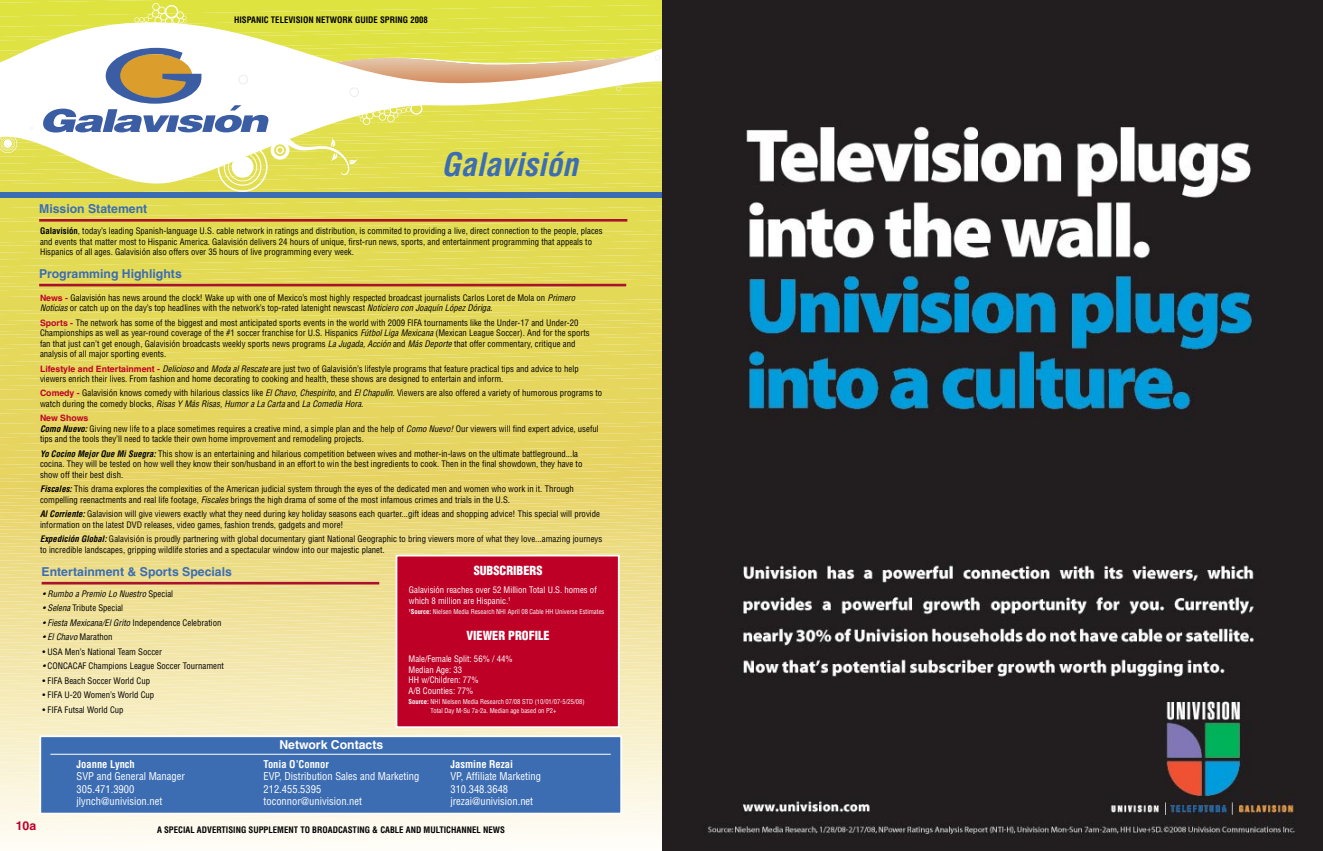
<style>
.page{position:relative;width:1323px;height:851px;background:#fff}
.page>*{position:absolute;margin:0;border:0;box-sizing:border-box;transform-origin:0 0}
.t1{font:italic 700 condensed 31.5px "Helvetica";color:#3c6db2}
.t2{font:700 12.25px "Helvetica";color:#3c6db2}
.t3{font:900 condensed 12.25px "Helvetica";color:#fff}
.t4{font:700 12.25px "Helvetica";color:#fff}
.t5{font:700 12.25px "Helvetica";color:#be0027}
.t6{font:condensed 10.5px/12.6px "Helvetica";color:#fff}
.t7{font:700 condensed 10.5px "Helvetica";color:#fff}
.t8{font:condensed 8.75px/10.5px "Helvetica";color:#000}
.t9{font:condensed 8.75px/10.7px "Helvetica";color:#fff}
.t10{font:700 condensed 8.75px "Helvetica";color:#000}
.t11{font:italic condensed 8.75px "Helvetica";color:#000}
.t12{font:condensed 6.56px/9.6px "Helvetica";color:#fff}
.s1{font-weight:700}
.s2{font-weight:700;font-stretch:normal;color:#be0027}
.s3{font-style:italic}
.s4{font-weight:700;font-style:italic}
.s5{font-style:normal}
</style>
<div class="page">
<svg style="left:0;top:0;width:662px;height:848px;background:#eade7c"></svg>
<svg style="left:0;top:21px;width:662px;height:172px;fill:#e0e344"></svg>
<svg style="left:29px;top:126px;width:4px;height:4px"></svg>
<svg style="left:0;top:112px;width:19px;height:42px"></svg>
<svg style="left:134px;top:3px;width:53px;height:22px"></svg>
<div style="left:0;top:193px;width:677px;height:5px;background:#3c6db2"></div>
<svg style="left:43px;top:48px;width:619px;height:145px"></svg>
<hr style="left:39px;top:219px;width:588px;height:2px;background:#a9122a">
<hr style="left:39px;top:284px;width:587px;height:2px;background:#a9122a">
<div style="left:40px;top:736px;width:581px;height:77px;background:#3c6db2"></div>
<div style="left:39px;top:735px;width:583px;height:79px;border:2px solid #fff"></div>
<hr style="left:50px;top:753px;width:561px;height:1px;background:#fff">
<hr style="left:42px;top:582px;width:337px;height:2px;background:#a9122a">
<div style="left:397px;top:555px;width:222px;height:172px;background:#be0027"></div>
<div style="left:396px;top:554px;width:224px;height:174px;border:2px solid #fff"></div>
<img style="left:662px;top:0;width:661px;height:850px">
<p class="t10" style="left:234px;top:14px;width:195px">HISPANIC TELEVISION NETWORK GUIDE SPRING 2008</p>
<h1 class="t1" style="left:442px;top:145px;width:138px">Galavisión</h1>
<h2 class="t2" style="left:39px;top:201px;width:110px">Mission Statement</h2>
<p class="t8" style="left:40px;top:225px;width:564px"><span class="s1">Galavisión</span>, today’s leading Spanish-language U.S. cable network in ratings and distribution, is commited to providing a live, direct connection to the people, places and events that matter most to Hispanic America. Galavisión delivers 24 hours of unique, first-run news, sports, and entertainment programming that appeals to<br>Hispanics of all ages. Galavisión also offers over 35 hours of live programming every week.</p>
<h2 class="t2" style="left:39px;top:266px;width:144px">Programming Highlights</h2>
<p class="t8" style="left:40px;top:292px;width:537px"><span class="s2">News -</span> Galavisión has news around the clock! Wake up with one of Mexico’s most highly respected broadcast journalists Carlos Loret de Mola on <span class="s3">Primero<br>Noticias</span> or catch up on the day’s top headlines with the network’s top-rated latenight newscast <span class="s3">Noticiero con Joaquín López Dóriga.</span></p>
<p class="t8" style="left:40px;top:317px;width:551px"><span class="s2">Sports -</span> The network has some of the biggest and most anticipated sports events in the world with 2009 FIFA tournaments like the Under-17 and Under-20<br>Championships as well as year-round coverage of the #1 soccer franchise for U.S. Hispanics <span class="s3">Fútbol Liga Mexicana</span> (Mexican League Soccer)<span class="s3">.</span> And for the sports fan that just can’t get enough, Galavisión broadcasts weekly sports news programs <span class="s3">La Jugada, Acción</span> and <span class="s3">Más Deporte</span> that offer commentary, critique and analysis of all major sporting events.</p>
<p class="t8" style="left:40px;top:363px;width:540px"><span class="s2">Lifestyle and Entertainment -</span> <span class="s3">Delicioso</span> and <span class="s3">Moda al Rescate</span> are just two of Galavisión’s lifestyle programs that feature practical tips and advice to help viewers enrich their lives. From fashion and home decorating to cooking and health, these shows are designed to entertain and inform.</p>
<p class="t8" style="left:40px;top:388px;width:564px"><span class="s2">Comedy -</span> Galavisión knows comedy with hilarious classics like <span class="s3">El Chavo, Chespirito,</span> and <span class="s3">El Chapulín.</span> Viewers are also offered a variety of humorous programs to watch during the comedy blocks, <span class="s3">Risas Y Más Risas, Humor a La Carta</span> and <span class="s3">La Comedia Hora.</span></p>
<p class="t8" style="left:40px;top:413px;width:560px"><span class="s2">New Shows<br></span><span class="s4">Como Nuevo:</span> Giving new life to a place sometimes requires a creative mind, a simple plan and the help of <span class="s3">Como Nuevo!</span> Our viewers will find expert advice, useful tips and the tools they’ll need to tackle their own home improvement and remodeling projects.</p>
<p class="t8" style="left:40px;top:448px;width:544px"><span class="s4">Yo Cocino Mejor Que Mi Suegra:</span> This show is an entertaining and hilarious competition between wives and mother-in-laws on the ultimate battleground...la cocina. They will be tested on how well they know their son/husband in an effort to win the best ingredients to cook. Then in the final showdown, they have to show off their best dish.</p>
<p class="t8" style="left:40px;top:484px;width:535px"><span class="s4">Fiscales:</span> This drama explores the complexities of the American judicial system through the eyes of the dedicated men and women who work in it. Through compelling reenactments and real life footage, <span class="s3">Fiscales</span> brings the high drama of some of the most infamous crimes and trials in the U.S.</p>
<p class="t8" style="left:40px;top:509px;width:562px"><span class="s4">Al Corriente:</span> Galavision will give viewers exactly what they need during key holiday seasons each quarter...gift ideas and shopping advice! This special will provide information on the latest DVD releases, video games, fashion trends, gadgets and more!</p>
<p class="t8" style="left:40px;top:533px;width:564px"><span class="s4">Expedición Global:</span> Galavisión is proudly partnering with global documentary giant National Geographic to bring viewers more of what they love...amazing journeys to incredible landscapes, gripping wildlife stories and a spectacular window into our majestic planet.</p>
<h2 class="t2" style="left:42px;top:564px;width:192px">Entertainment &amp; Sports Specials</h2>
<p class="t11" style="left:42px;top:588px;width:132px">• Rumbo a Premio Lo Nuestro <span class="s5">Special</span></p>
<p class="t8" style="left:42px;top:603px;width:82px"><span class="s3">• Selena</span> Tribute Special</p>
<p class="t11" style="left:42px;top:617px;width:181px">• Fiesta Mexicana/El Grito <span class="s5">Independence Celebration</span></p>
<p class="t11" style="left:42px;top:631px;width:72px">• El Chavo <span class="s5">Marathon</span></p>
<p class="t8" style="left:42px;top:646px;width:121px">• USA Men’s National Team Soccer</p>
<p class="t8" style="left:42px;top:660px;width:183px"><span class="s3">•</span> CONCACAF Champions League Soccer Tournament</p>
<p class="t8" style="left:42px;top:675px;width:109px">• FIFA Beach Soccer World Cup</p>
<p class="t8" style="left:42px;top:689px;width:113px">• FIFA U-20 Women’s World Cup</p>
<p class="t8" style="left:42px;top:704px;width:83px">• FIFA Futsal World Cup</p>
<p class="t7" style="left:77px;top:757px;width:60px">Joanne Lynch</p>
<p class="t6" style="left:77px;top:770px;width:110px">SVP and General Manager<br>305.471.3900 jlynch@univision.net</p>
<h2 class="t3" style="left:474px;top:563px;width:70px">SUBSCRIBERS</h2>
<p class="t9" style="left:409px;top:584px;width:189px;line-height:11px">Galavisión reaches over 52 Million Total U.S. homes of which 8 million are Hispanic.<sup>1</sup></p>
<p class="t12" style="left:409px;top:606px;width:197px"><sup>1</sup><span class="s1">Source:</span> Nielsen Media Research NHI April 08 Cable HH Universe Estimates</p>
<h2 class="t3" style="left:466px;top:628px;width:85px">VIEWER PROFILE</h2>
<h2 class="t4" style="left:279px;top:737px;width:105px">Network Contacts</h2>
<p class="t9" style="left:409px;top:653px;width:106px">Male/Female Split: 56% / 44%<br>Median Age: 33<br>HH w/Children: 77%<br>A/B Counties: 77%</p>
<p class="t12" style="left:431px;top:696px;width:156px;text-indent:-22px"><span class="s1">Source:</span> NHI Nielsen Media Research 07/08 STD (10/01/07-5/25/08)<br>Total Day M-Su 7a-2a. Median age based on P2+</p>
<p class="t7" style="left:264px;top:757px;width:67px">Tonia O’Connor</p>
<p class="t6" style="left:264px;top:770px;width:157px">EVP, Distribution Sales and Marketing<br>212.455.5395 toconnor@univision.net</p>
<p class="t7" style="left:450px;top:757px;width:64px">Jasmine Rezai</p>
<p class="t6" style="left:450px;top:770px;width:92px">VP, Affiliate Marketing<br>310.348.3648 jrezai@univision.net</p>
<h2 class="t5" style="left:16px;top:818px;width:22px">10a</h2>
<p class="t10" style="left:157px;top:824px;width:349px">A SPECIAL ADVERTISING SUPPLEMENT TO BROADCASTING &amp; CABLE AND MULTICHANNEL NEWS</p>
</div>
